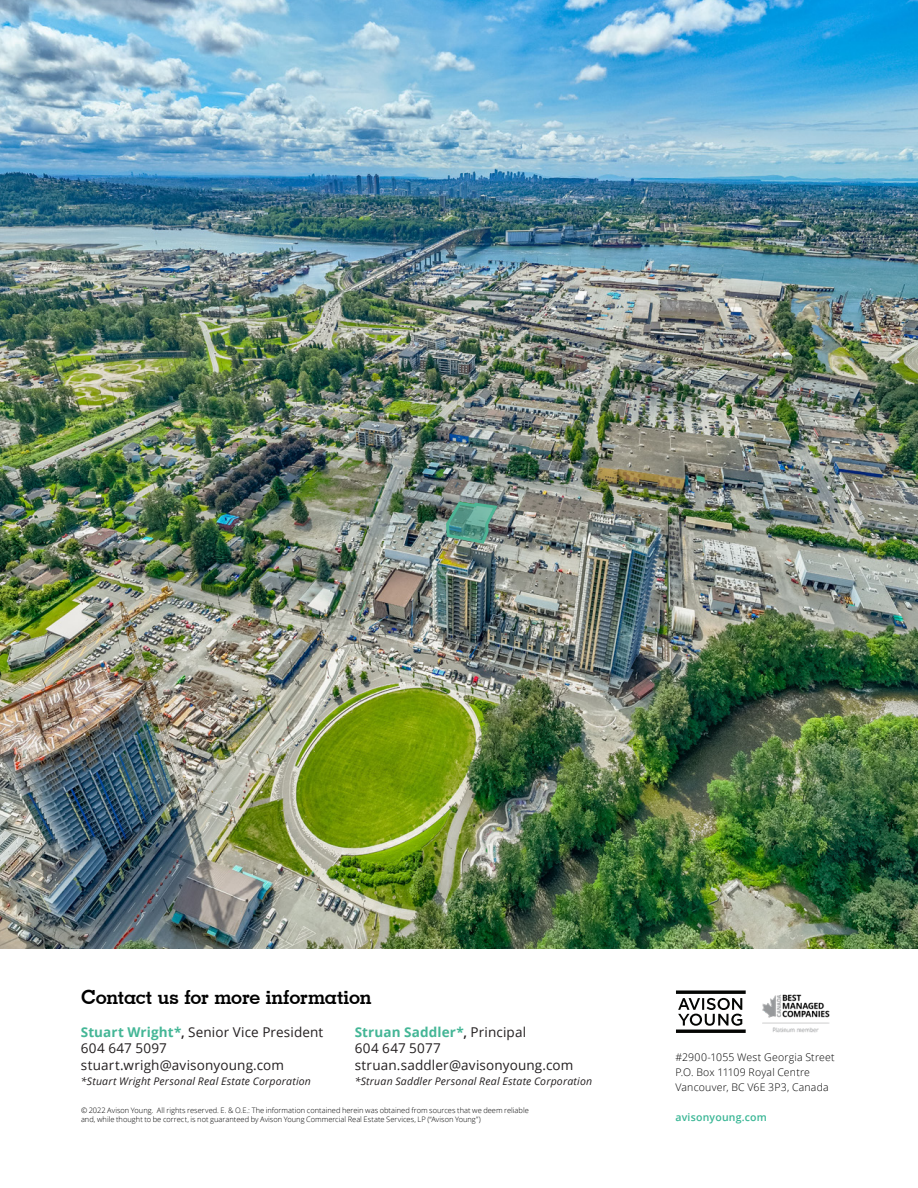
<style>
.page{position:relative;width:918px;height:1188px;background:#fff}
.page>*{position:absolute;margin:0;border:0;box-sizing:border-box;transform-origin:0 0}
.t1{font:700 19.5px "Geometric Slab 703 BT";letter-spacing:-.01em;color:#000}
.Body_9pt{font:13.5px "Open Sans";letter-spacing:.01em;color:#231f20}
.Body_9pt-2{font:700 13.5px "Open Sans";letter-spacing:.01em;color:#44b696}
.Body_9pt-3{font:italic 10.5px "Open Sans";letter-spacing:.02em;color:#231f20}
.t2{font:300 10.5px "Open Sans";letter-spacing:.02em;color:#000}
.t3{font:600 10.5px "Open Sans";letter-spacing:.02em;color:#39b695}
.t4{font:300 7.5px/9px "Open Sans";color:#000}
.s1{font-weight:700;color:#44b696}
.s2{font-weight:600}
.s3{font-weight:600;color:#231f20}
.s4{font-weight:400;color:#231f20}
</style>
<div class="page">
<svg style="left:676px;top:990px;width:70px;height:43px"></svg>
<img style="left:762px;top:994px;width:68px;height:39px">
<img style="left:0;top:0;width:918px;height:948px">
<svg style="left:445px;top:500px;width:54px;height:45px;background:#649688"></svg>
<p class="t1" style="left:81px;top:985px;width:292px">Contact us for more information</p>
<p class="Body_9pt" style="left:81px;top:1023px;width:244px"><span class="s1">Stuart Wright*</span><span class="s2">,</span> Senior Vice President</p>
<p class="Body_9pt" style="left:81px;top:1039px;width:88px">604 647 5097</p>
<p class="Body_9pt" style="left:81px;top:1056px;width:205px">stuart.wrigh@avisonyoung.com</p>
<p class="Body_9pt-3" style="left:81px;top:1074px;width:232px">*Stuart Wright Personal Real Estate Corporation</p>
<p class="Body_9pt-2" style="left:355px;top:1022px;width:173px">Struan Saddler*<span class="s3">,</span> <span class="s4">Principal</span></p>
<p class="Body_9pt" style="left:355px;top:1039px;width:88px">604 647 5077</p>
<p class="Body_9pt" style="left:355px;top:1056px;width:220px">struan.saddler@avisonyoung.com</p>
<p class="Body_9pt-3" style="left:355px;top:1074px;width:239px">*Struan Saddler Personal Real Estate Corporation</p>
<p class="t4" style="left:81px;top:1105px;width:449px">© 2022 Avison Young. All rights reserved. E. &amp; O.E.: The information contained herein was obtained from sources that we deem reliable and, while thought to be correct, is not guaranteed by Avison Young Commercial Real Estate Services, LP (“Avison Young”)</p>
<p class="t2" style="left:675px;top:1050px;width:161px">#2900-1055 West Georgia Street</p>
<p class="t2" style="left:675px;top:1065px;width:136px">P.O. Box 11109 Royal Centre</p>
<p class="t2" style="left:675px;top:1080px;width:155px">Vancouver, BC V6E 3P3, Canada</p>
<p class="t3" style="left:675px;top:1109px;width:93px">avisonyoung.com</p>
</div>
